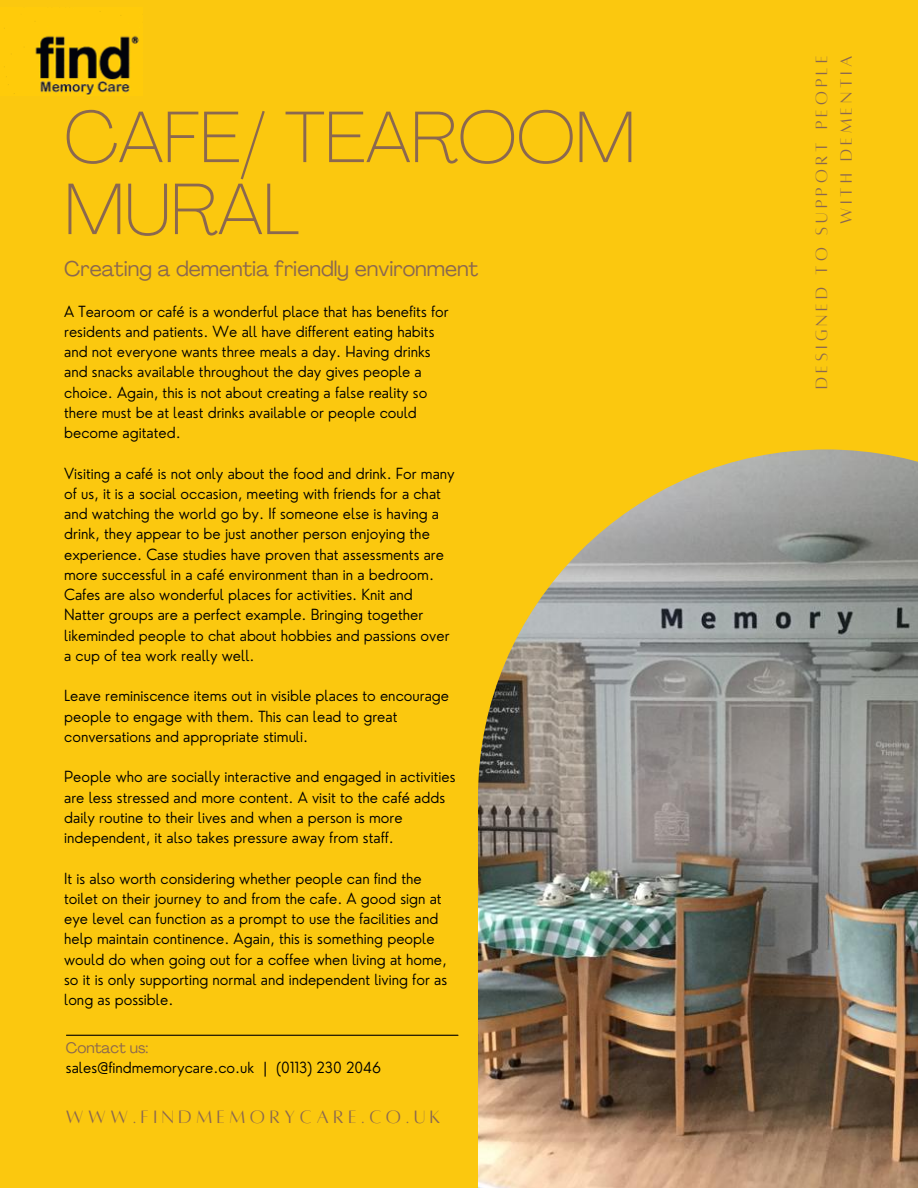
<style>
.page{position:relative;width:918px;height:1188px;background:#fbc80f}
.page>*{position:absolute;margin:0;border:0;box-sizing:border-box;transform-origin:0 0}
.t1{font:100 72px "Agrandir";color:#8b684f}
.t2{font:21px "Agrandir";color:#8b684f}
.t3{font:19.8px "Alta regular";letter-spacing:.23em;color:#8b684f}
.t4{font:18px/24.8px "Alta regular";letter-spacing:.225em;color:#8b684f;text-align:right}
.t5{font:300 15px/20.2px "Nourd";color:#000}
.t6{font:15px "Agrandir";color:#8b684f}
</style>
<div class="page">
<img style="left:478px;top:449px;width:440px;height:739px">
<hr style="left:66px;top:1035px;width:392px;height:1px;background:#000">
<img style="left:4px;top:28px;width:135px;height:67px">
<p class="t1" style="left:64px;top:108px;width:573px">CAFE/ TEAROOM</p>
<p class="t1" style="left:64px;top:180px;width:237px">MURAL</p>
<p class="t2" style="left:64px;top:260px;width:416px">Creating a dementia friendly environment</p>
<p class="t5" style="left:64px;top:301px;width:386px">A Tearoom or café is a wonderful place that has benefits for residents and patients. We all have different eating habits and not everyone wants three meals a day. Having drinks and snacks available throughout the day gives people a choice. Again, this is not about creating a false reality so there must be at least drinks available or people could become agitated.</p>
<p class="t5" style="left:64px;top:463px;width:392px">Visiting a café is not only about the food and drink. For many of us, it is a social occasion, meeting with friends for a chat and watching the world go by. If someone else is having a drink, they appear to be just another person enjoying the experience. Case studies have proven that assessments are more successful in a café environment than in a bedroom.</p>
<p class="t5" style="left:64px;top:584px;width:387px">Cafes are also wonderful places for activities. Knit and Natter groups are a perfect example. Bringing together likeminded people to chat about hobbies and passions over a cup of tea work really well.</p>
<p class="t5" style="left:64px;top:686px;width:387px">Leave reminiscence items out in visible places to encourage people to engage with them. This can lead to great conversations and appropriate stimuli.</p>
<p class="t5" style="left:64px;top:767px;width:393px">People who are socially interactive and engaged in activities are less stressed and more content. A visit to the café adds daily routine to their lives and when a person is more independent, it also takes pressure away from staff.</p>
<p class="t5" style="left:64px;top:868px;width:385px">It is also worth considering whether people can find the toilet on their journey to and from the cafe. A good sign at eye level can function as a prompt to use the facilities and help maintain continence. Again, this is something people would do when going out for a coffee when living at home, so it is only supporting normal and independent living for as long as possible.</p>
<p class="t6" style="left:66px;top:1042px;width:84px">Contact us:</p>
<p class="t5" style="left:66px;top:1057px;width:317px">sales@findmemorycare.co.uk | (0113) 230 2046</p>
<p class="t3" style="left:66px;top:1107px;width:376px">WWW.FINDMEMORYCARE.CO.UK</p>
<p class="t4" style="left:809px;top:389px;width:334px;rotate:-90deg">DESIGNED TO SUPPORT PEOPLE<br>WITH DEMENTIA</p>
</div>
